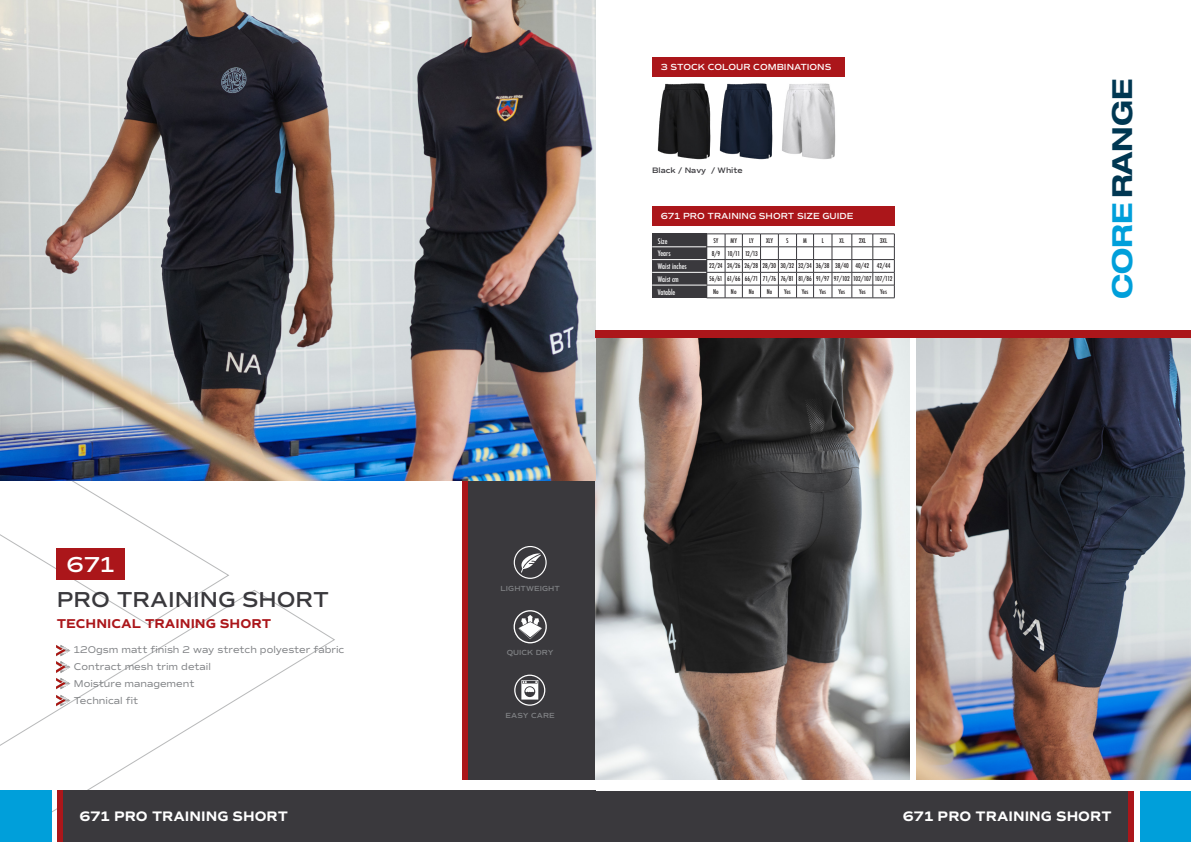
<style>
.page{position:relative;width:1191px;height:842px;background:#fff}
.page>*{position:absolute;margin:0;border:0;box-sizing:border-box;transform-origin:0 0}
.t1{font:700 expanded 27.6px "Helvetica Neue LT Std";color:#003752}
.t2{font:600 22px "Commuters Sans";color:#3a393d}
.t3{font:600 22px "Commuters Sans";color:#fff}
.t4{font:700 14px "Commuters Sans";color:#fff}
.t5{font:700 13px "Commuters Sans";color:#ab161a}
.t6{font:10px "Commuters Sans";color:#808285}
.t7{font:600 9px "Commuters Sans";color:#fff}
.t8{font:600 8px "Commuters Sans";color:#3a393d}
.t9{font:500 condensed 7.5px "Futura";color:#fff}
.t10{font:600 7.5px "Commuters Sans";letter-spacing:.01em;color:#808285}
.t11{font:500 condensed 6.5px "Futura";color:#231f20}
.s1{color:#009fda}
</style>
<div class="page">
<div style="left:1140px;top:791px;width:51px;height:51px;background:#009fda"></div>
<div style="left:595px;top:791px;width:539px;height:51px;background:#3a393d"></div>
<div style="left:1128px;top:791px;width:6px;height:51px;background:#ab161a"></div>
<img style="left:916px;top:337px;width:275px;height:442px">
<svg style="left:0;top:480px;width:335px;height:362px"></svg>
<div style="left:462px;top:400px;width:128px;height:379px;background:#ab161a"></div>
<img style="left:57px;top:642px;width:17px;height:67px">
<div style="left:57px;top:549px;width:68px;height:31px;background:#ab161a"></div>
<div style="left:468px;top:400px;width:127px;height:379px;background:#3a393d"></div>
<img style="left:595px;top:337px;width:314px;height:443px">
<div style="left:514px;top:675px;width:31px;height:31px;border:1px solid #fff;border-radius:50%"></div>
<svg style="left:521px;top:680px;width:17px;height:19px"></svg>
<svg style="left:513px;top:610px;width:34px;height:34px"></svg>
<svg style="left:513px;top:546px;width:34px;height:33px"></svg>
<div style="left:652px;top:57px;width:193px;height:20px;background:#ab161a"></div>
<div style="left:652px;top:206px;width:243px;height:20px;background:#ab161a"></div>
<img style="left:657px;top:83px;width:54px;height:77px">
<img style="left:719px;top:83px;width:54px;height:77px">
<img style="left:782px;top:83px;width:54px;height:76px">
<div style="left:0;top:791px;width:51px;height:51px;background:#009fda"></div>
<div style="left:57px;top:791px;width:538px;height:51px;background:#3a393d"></div>
<div style="left:57px;top:791px;width:5px;height:51px;background:#ab161a"></div>
<img style="left:0;top:0;width:595px;height:480px">
<div style="left:652px;top:234px;width:54px;height:64px;background:#3a393d"></div>
<hr style="left:652px;top:247px;width:54px;height:1px;background:#fff">
<hr style="left:652px;top:259px;width:54px;height:1px;background:#fff">
<hr style="left:652px;top:272px;width:54px;height:1px;background:#fff">
<svg style="left:706px;top:234px;width:189px;height:65px"></svg>
<hr style="left:652px;top:285px;width:54px;height:1px;background:#fff">
<div style="left:595px;top:330px;width:596px;height:7px;background:#ab161a"></div>
<p class="t3" style="left:67px;top:551px;width:49px">671</p>
<p class="t2" style="left:57px;top:586px;width:274px">PRO TRAINING SHORT</p>
<p class="t5" style="left:57px;top:616px;width:216px">TECHNICAL TRAINING SHORT</p>
<p class="t6" style="left:74px;top:644px;width:272px">120gsm matt finish 2 way stretch polyester fabric</p>
<p class="t6" style="left:74px;top:661px;width:139px">Contract mesh trim detail</p>
<p class="t6" style="left:74px;top:678px;width:122px">Moisture management</p>
<p class="t6" style="left:74px;top:695px;width:66px">Technical fit</p>
<p class="t4" style="left:79px;top:808px;width:210px">671 PRO TRAINING SHORT</p>
<p class="t7" style="left:660px;top:61px;width:172px">3 STOCK COLOUR COMBINATIONS</p>
<p class="t8" style="left:652px;top:166px;width:92px">Black / Navy / White</p>
<p class="t7" style="left:660px;top:210px;width:194px">671 PRO TRAINING SHORT SIZE GUIDE</p>
<p class="t9" style="left:658px;top:236px;width:11px">Size</p>
<p class="t9" style="left:658px;top:248px;width:14px">Years</p>
<p class="t9" style="left:658px;top:261px;width:30px">Waist inches</p>
<p class="t9" style="left:658px;top:274px;width:22px">Waist cm</p>
<p class="t9" style="left:658px;top:287px;width:19px">Vatable</p>
<p class="t11" style="left:713px;top:236px;width:6px">SY</p>
<p class="t11" style="left:730px;top:236px;width:8px">MY</p>
<p class="t11" style="left:749px;top:236px;width:6px">LY</p>
<p class="t11" style="left:766px;top:236px;width:8px">XLY</p>
<p class="t11" style="left:786px;top:236px;width:4px">S</p>
<p class="t11" style="left:803px;top:236px;width:5px">M</p>
<p class="t11" style="left:821px;top:236px;width:4px">L</p>
<p class="t11" style="left:839px;top:236px;width:6px">XL</p>
<p class="t11" style="left:858px;top:236px;width:9px">2XL</p>
<p class="t11" style="left:880px;top:236px;width:9px">3XL</p>
<p class="t11" style="left:712px;top:249px;width:10px">8/9</p>
<p class="t11" style="left:727px;top:249px;width:14px">10/11</p>
<p class="t11" style="left:745px;top:249px;width:14px">12/13</p>
<p class="t11" style="left:709px;top:262px;width:15px">22/24</p>
<p class="t11" style="left:727px;top:262px;width:15px">24/26</p>
<p class="t11" style="left:744px;top:262px;width:15px">26/28</p>
<p class="t11" style="left:762px;top:262px;width:15px">28/30</p>
<p class="t11" style="left:780px;top:262px;width:15px">30/32</p>
<p class="t11" style="left:798px;top:262px;width:15px">32/34</p>
<p class="t11" style="left:816px;top:262px;width:15px">36/38</p>
<p class="t11" style="left:835px;top:262px;width:15px">38/40</p>
<p class="t11" style="left:855px;top:262px;width:15px">40/42</p>
<p class="t11" style="left:876px;top:262px;width:15px">42/44</p>
<p class="t11" style="left:709px;top:275px;width:15px">56/61</p>
<p class="t11" style="left:727px;top:275px;width:15px">61/66</p>
<p class="t11" style="left:744px;top:275px;width:15px">66/71</p>
<p class="t11" style="left:763px;top:275px;width:15px">71/76</p>
<p class="t11" style="left:781px;top:275px;width:15px">76/81</p>
<p class="t11" style="left:798px;top:275px;width:15px">81/86</p>
<p class="t11" style="left:816px;top:275px;width:15px">91/97</p>
<p class="t11" style="left:834px;top:275px;width:17px">97/102</p>
<p class="t11" style="left:853px;top:275px;width:20px">102/107</p>
<p class="t11" style="left:874px;top:275px;width:19px">107/112</p>
<p class="t11" style="left:713px;top:287px;width:7px">No</p>
<p class="t11" style="left:731px;top:287px;width:7px">No</p>
<p class="t11" style="left:748px;top:287px;width:7px">No</p>
<p class="t11" style="left:766px;top:287px;width:7px">No</p>
<p class="t11" style="left:784px;top:287px;width:8px">Yes</p>
<p class="t11" style="left:801px;top:287px;width:8px">Yes</p>
<p class="t11" style="left:819px;top:287px;width:8px">Yes</p>
<p class="t11" style="left:838px;top:287px;width:8px">Yes</p>
<p class="t11" style="left:859px;top:287px;width:8px">Yes</p>
<p class="t11" style="left:880px;top:287px;width:8px">Yes</p>
<p class="t1" style="left:1104px;top:299px;width:222px;rotate:-90deg"><span class="s1">CORE</span> RANGE</p>
<p class="t10" style="left:500px;top:584px;width:61px">LIGHTWEIGHT</p>
<p class="t10" style="left:507px;top:648px;width:48px">QUICK DRY</p>
<p class="t10" style="left:505px;top:711px;width:51px">EASY CARE</p>
<p class="t4" style="left:903px;top:808px;width:210px">671 PRO TRAINING SHORT</p>
</div>
